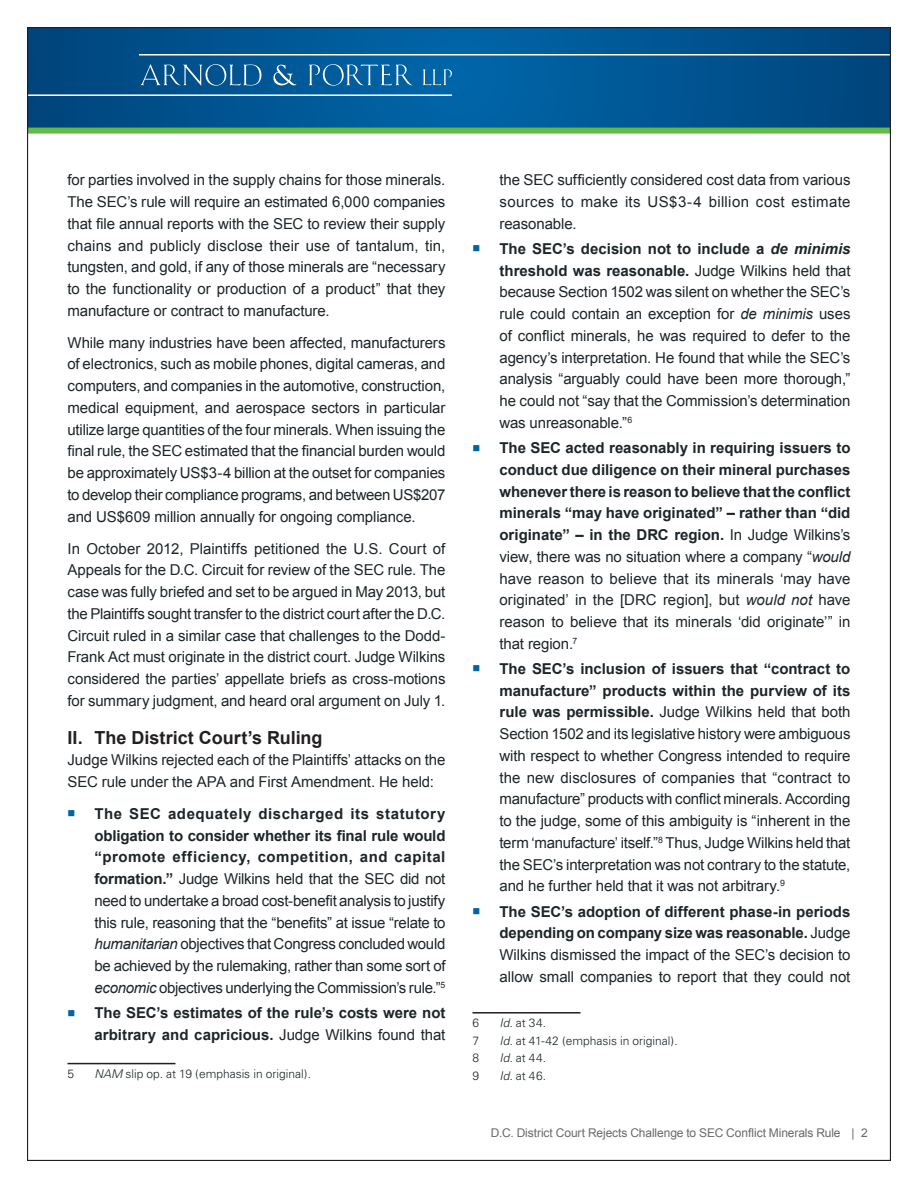
<style>
.page{position:relative;width:918px;height:1188px;background:#fff}
.page>*{position:absolute;margin:0;border:0;box-sizing:border-box;transform-origin:0 0}
.t1{font:700 18px "Arial";color:#231f20}
.t2{font:15px/21.8px "Arial";letter-spacing:-.005em;color:#1d2529;text-align:justify}
.t3{font:700 15px/21.8px "Arial";color:#1d2529}
.t4{font:300 12px "Univers";color:#1d2529}
.t5{font:12px "Arial";letter-spacing:-.01em;color:#686a65}
.s1{font-weight:700}
.s2{font-style:italic}
.s3{font-weight:400}
.s4{font-weight:700;font-style:italic}
.s5{font-weight:400;font-style:italic}
</style>
<div class="page">
<svg style="left:29px;top:29px;width:860px;height:99px;background:#005591"></svg>
<div style="left:28px;top:128px;width:862px;height:6px;background:#62bb46"></div>
<hr style="left:139px;top:54px;width:752px;height:2px;background:#fff">
<hr style="left:27px;top:94px;width:425px;height:2px;background:#fff">
<svg style="left:140px;top:64px;width:121px;height:22px;background:#296d9f"></svg>
<svg style="left:273px;top:65px;width:23px;height:20px"></svg>
<svg style="left:423px;top:69px;width:29px;height:16px"></svg>
<svg style="left:309px;top:64px;width:104px;height:22px;background:#2c7aaf"></svg>
<hr style="left:68px;top:1063px;width:108px;height:1px;background:#231f20">
<hr style="left:472px;top:1012px;width:108px;height:2px;background:#231f20">
<p class="t2" style="left:68px;top:169px;width:380px">for parties involved in the supply chains for those minerals.<br>The SEC’s rule will require an estimated 6,000 companies that file annual reports with the SEC to review their supply chains and publicly disclose their use of tantalum, tin, tungsten, and gold, if any of those minerals are “necessary to the functionality or production of a product” that they manufacture or contract to manufacture.</p>
<p class="t2" style="left:68px;top:332px;width:380px">While many industries have been affected, manufacturers of electronics, such as mobile phones, digital cameras, and computers, and companies in the automotive, construction, medical equipment, and aerospace sectors in particular utilize large quantities of the four minerals. When issuing the final rule, the SEC estimated that the financial burden would be approximately US$3-4 billion at the outset for companies to develop their compliance programs, and between US$207 and US$609 million annually for ongoing compliance.</p>
<p class="t2" style="left:68px;top:538px;width:380px">In October 2012, Plaintiffs petitioned the U.S. Court of Appeals for the D.C. Circuit for review of the SEC rule. The case was fully briefed and set to be argued in May 2013, but the Plaintiffs sought transfer to the district court after the D.C.<br>Circuit ruled in a similar case that challenges to the Dodd-Frank Act must originate in the district court. Judge Wilkins considered the parties’ appellate briefs as cross-motions for summary judgment, and heard oral argument on July 1.</p>
<p class="t1" style="left:68px;top:725px;width:257px">II. The District Court’s Ruling</p>
<p class="t2" style="left:68px;top:749px;width:379px">Judge Wilkins rejected each of the Plaintiffs’ attacks on the<br>SEC rule under the APA and First Amendment. He held:</p>
<p class="t2" style="left:94px;top:803px;width:353px"><span class="s1">The SEC adequately discharged its statutory obligation to consider whether its final rule would “promote efficiency, competition, and capital formation.”</span> Judge Wilkins held that the SEC did not need to undertake a broad cost-benefit analysis to justify this rule, reasoning that the “benefits” at issue “relate to <span class="s2">humanitarian</span> objectives that Congress concluded would be achieved by the rulemaking, rather than some sort of <span class="s2">economic</span> objectives underlying the Commission’s rule.”<sup>5</sup></p>
<p class="t3" style="left:94px;top:1002px;width:352px">The SEC’s estimates of the rule’s costs were not arbitrary and capricious. <span class="s3">Judge Wilkins found that</span></p>
<p class="t4" style="left:68px;top:1066px;width:8px">5</p>
<p class="t4" style="left:94px;top:1066px;width:218px"><span class="s2">NAM</span> slip op. at 19 (emphasis in original).</p>
<p class="t2" style="left:500px;top:169px;width:353px">the SEC sufficiently considered cost data from various sources to make its US$3-4 billion cost estimate reasonable.</p>
<p class="t2" style="left:500px;top:238px;width:353px"><span class="s1">The SEC’s decision not to include a</span> <span class="s4">de minimis </span><span class="s1">threshold was reasonable.</span> Judge Wilkins held that because Section 1502 was silent on whether the SEC’s rule could contain an exception for <span class="s2">de minimis</span> uses of conflict minerals, he was required to defer to the agency’s interpretation. He found that while the SEC’s analysis “arguably could have been more thorough,” he could not “say that the Commission’s determination was unreasonable.”<sup>6</sup></p>
<p class="t3" style="left:500px;top:437px;width:353px;text-align:justify">The SEC acted reasonably in requiring issuers to conduct due diligence on their mineral purchases whenever there is reason to believe that the conflict minerals “may have originated” – rather than “did originate” – in the DRC region. <span class="s3">In Judge Wilkins’s view, there was no situation where a company “</span><span class="s5">would </span><span class="s3">have reason to believe that its minerals ‘may have originated’ in the [DRC region], but</span> <span class="s5">would not</span> <span class="s3">have reason to believe that its minerals ‘did originate’” in that region.</span><sup>7</sup></p>
<p class="t2" style="left:499px;top:658px;width:353px"><span class="s1">The SEC’s inclusion of issuers that “contract to manufacture” products within the purview of its rule was permissible.</span> Judge Wilkins held that both Section 1502 and its legislative history were ambiguous with respect to whether Congress intended to require the new disclosures of companies that “contract to manufacture” products with conflict minerals. According to the judge, some of this ambiguity is “inherent in the term ‘manufacture’ itself.”<sup>8</sup> Thus, Judge Wilkins held that the SEC’s interpretation was not contrary to the statute, and he further held that it was not arbitrary.<sup>9</sup></p>
<p class="t2" style="left:500px;top:901px;width:353px"><span class="s1">The SEC’s adoption of different phase-in periods depending on company size was reasonable.</span> Judge Wilkins dismissed the impact of the SEC’s decision to allow small companies to report that they could not</p>
<p class="t4" style="left:472px;top:1016px;width:8px">6</p>
<p class="t4" style="left:499px;top:1016px;width:48px"><span class="s2">Id.</span> at 34.</p>
<p class="t4" style="left:472px;top:1033px;width:8px">7</p>
<p class="t4" style="left:499px;top:1033px;width:180px"><span class="s2">Id.</span> at 41-42 (emphasis in original).</p>
<p class="t4" style="left:472px;top:1051px;width:8px">8</p>
<p class="t4" style="left:499px;top:1051px;width:48px"><span class="s2">Id.</span> at 44.</p>
<p class="t4" style="left:472px;top:1069px;width:8px">9</p>
<p class="t4" style="left:499px;top:1069px;width:48px"><span class="s2">Id.</span> at 46.</p>
<p class="t5" style="left:491px;top:1125px;width:379px">D.C. District Court Rejects Challenge to SEC Conflict Minerals Rule | 2</p>
</div>
